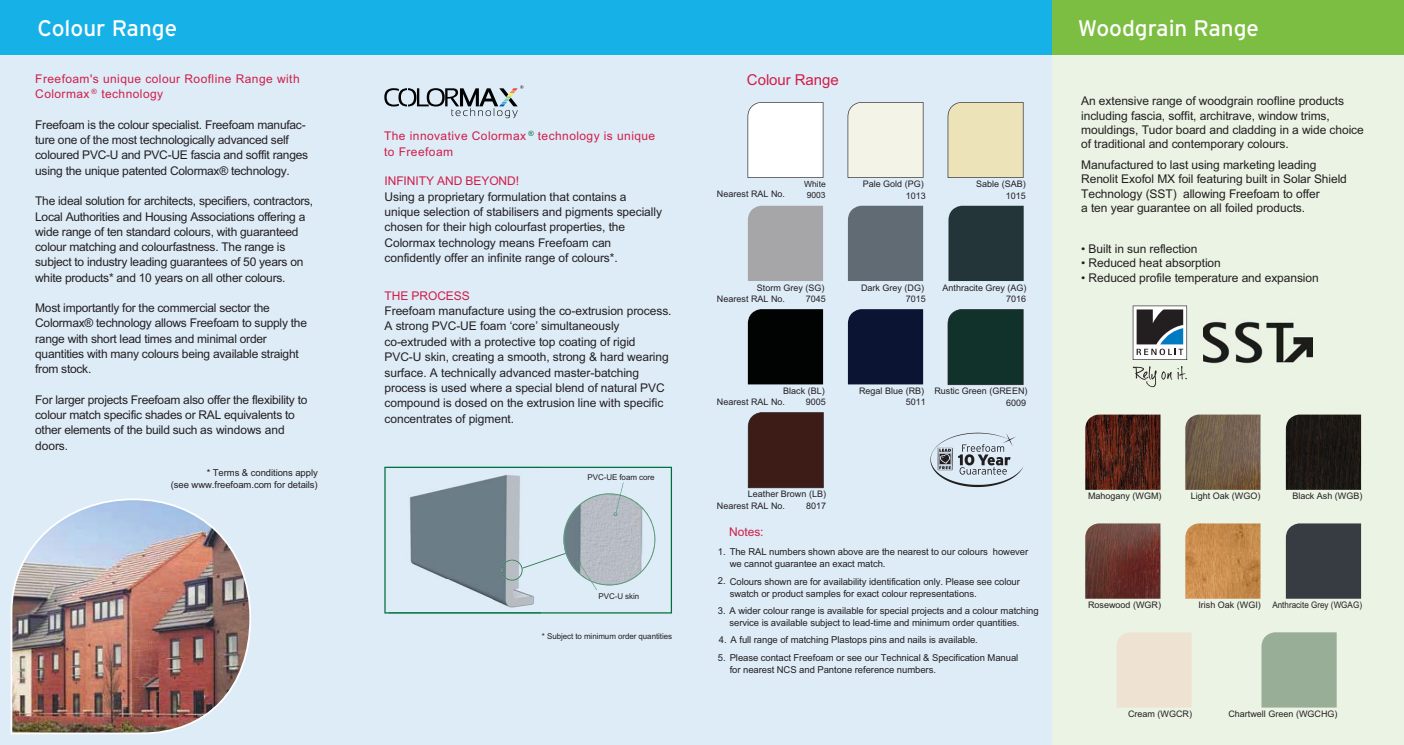
<style>
.page{position:relative;width:1404px;height:745px;background:#fff}
.page>*{position:absolute;margin:0;border:0;box-sizing:border-box;transform-origin:0 0}
.t1{font:22.5px "Interstate";color:#fff}
.t2{font:15px "Arial";letter-spacing:-.005em;color:#d01e47}
.t3{font:12px/15.2px "Arial";letter-spacing:-.005em;color:#231f20}
.t4{font:12px/15.2px "Arial";letter-spacing:.035em;color:#d01e47}
.t5{font:12px "Arial";letter-spacing:-.005em;color:#d01e47}
.t6{font:9.5px/12.1px "Arial";letter-spacing:-.01em;color:#231f20}
.t7{font:9px/11.2px "Arial";color:#231f20;text-align:right}
.t8{font:9px "Arial";color:#231f20;scale:.9 1}
.t9{font:8.5px "Arial";color:#231f20}
.t10{font:8px "Arial";letter-spacing:-.01em;color:#231f20}
.t11{font:7.25px "Arial";color:#00703c}
.t12{font:7.25px "Arial";color:#d01e47}
</style>
<div class="page">
<div style="left:0;top:0;width:1053px;height:744px;background:#deecf8"></div>
<div style="left:1052px;top:0;width:351px;height:744px;background:#ebf3e5"></div>
<div style="left:0;top:0;width:1052px;height:55px;background:#16b1e7"></div>
<div style="left:1052px;top:0;width:351px;height:55px;background:#7cbe42"></div>
<img style="left:11px;top:498px;width:240px;height:235px">
<svg style="left:384px;top:85px;width:139px;height:33px"></svg>
<svg style="left:930px;top:432px;width:93px;height:54px"></svg>
<svg style="left:384px;top:466px;width:288px;height:147px"></svg>
<img style="left:388px;top:468px;width:153px;height:146px">
<img style="left:388px;top:466px;width:153px;height:2px">
<img style="left:388px;top:611px;width:153px;height:2px">
<img style="left:501px;top:559px;width:21px;height:21px">
<img style="left:522px;top:561px;width:19px;height:7px">
<svg style="left:541px;top:482px;width:114px;height:107px"></svg>
<svg style="left:747px;top:102px;width:76px;height:76px;background:#f8f8f8"></svg>
<svg style="left:847px;top:102px;width:76px;height:76px;background:#eeede2"></svg>
<svg style="left:947px;top:102px;width:76px;height:76px;background:#e6deb5"></svg>
<div style="left:747px;top:206px;width:76px;height:75px;background:#a6a6a8"></div>
<div style="left:847px;top:206px;width:76px;height:75px;background:#606b74"></div>
<div style="left:747px;top:412px;width:76px;height:76px;background:#3d1c17"></div>
<div style="left:747px;top:309px;width:76px;height:75px;background:#010202"></div>
<div style="left:847px;top:309px;width:76px;height:75px;background:#0c1434"></div>
<div style="left:947px;top:309px;width:76px;height:76px;background:#10322b"></div>
<div style="left:948px;top:206px;width:75px;height:75px;background:#243539"></div>
<svg style="left:1132px;top:305px;width:54px;height:55px;background:#80888e"></svg>
<svg style="left:1132px;top:366px;width:54px;height:21px"></svg>
<img style="left:1203px;top:321px;width:108px;height:43px">
<img style="left:1085px;top:414px;width:75px;height:75px">
<img style="left:1185px;top:414px;width:75px;height:75px">
<img style="left:1285px;top:414px;width:75px;height:75px">
<img style="left:1085px;top:523px;width:75px;height:75px">
<img style="left:1185px;top:523px;width:75px;height:75px">
<div style="left:1285px;top:523px;width:75px;height:75px;background:#363c41"></div>
<div style="left:1261px;top:632px;width:75px;height:75px;background:#99ae97"></div>
<h1 class="t1" style="left:37px;top:20px;width:141px">Colour Range</h1>
<h1 class="t1" style="left:1077px;top:20px;width:183px">Woodgrain Range</h1>
<p class="t4" style="left:35px;top:72px;width:266px">Freefoam's unique colour Roofline Range with<br>Colormax technology</p>
<p class="t12" style="left:91px;top:89px;width:7px">®</p>
<p class="t3" style="left:35px;top:118px;width:274px">Freefoam is the colour specialist. Freefoam manufac&shy;ture one of the most technologically advanced self coloured PVC-U and PVC-UE fascia and soffit ranges using the unique patented Colormax® technology.</p>
<p class="t3" style="left:35px;top:194px;width:279px">The ideal solution for architects, specifiers, contractors, Local Authorities and Housing Associations offering a wide range of ten standard colours, with guaranteed colour matching and colourfastness. The range is subject to industry leading guarantees of 50 years on white products* and 10 years on all other colours.</p>
<p class="t3" style="left:35px;top:301px;width:273px">Most importantly for the commercial sector the Colormax® technology allows Freefoam to supply the range with short lead times and minimal order quantities with many colours being available straight from stock.</p>
<p class="t3" style="left:35px;top:392px;width:274px">For larger projects Freefoam also offer the flexibility to colour match specific shades or RAL equivalents to other elements of the build such as windows and doors.</p>
<p class="t6" style="left:171px;top:467px;width:148px;text-align:right">* Terms &amp; conditions apply<br>(see www.freefoam.com for details)</p>
<p class="t11" style="left:528px;top:131px;width:7px">®</p>
<p class="t4" style="left:384px;top:130px;width:273px">The innovative Colormax technology is unique to Freefoam</p>
<p class="t5" style="left:384px;top:177px;width:136px">INFINITY AND BEYOND!</p>
<p class="t3" style="left:384px;top:190px;width:279px">Using a proprietary formulation that contains a unique selection of stabilisers and pigments specially chosen for their high colourfast properties, the Colormax technology means Freefoam can confidently offer an infinite range of colours*.</p>
<p class="t5" style="left:384px;top:291px;width:87px">THE PROCESS</p>
<p class="t3" style="left:384px;top:304px;width:288px">Freefoam manufacture using the co-extrusion process.<br>A strong PVC-UE foam ‘core’ simultaneously co-extruded with a protective top coating of rigid PVC-U skin, creating a smooth, strong &amp; hard wearing surface. A technically advanced master-batching process is used where a special blend of natural PVC compound is dosed on the extrusion line with specific concentrates of pigment.</p>
<p class="t10" style="left:587px;top:473px;width:68px">PVC-UE foam core</p>
<p class="t10" style="left:598px;top:592px;width:42px">PVC-U skin</p>
<p class="t10" style="left:542px;top:632px;width:132px">* Subject to minimum order quantities</p>
<p class="t2" style="left:747px;top:74px;width:93px">Colour Range</p>
<p class="t7" style="left:717px;top:189px;width:70px">Nearest RAL No.</p>
<p class="t9" style="left:806px;top:191px;width:20px">9003</p>
<p class="t7" style="left:862px;top:179px;width:65px">Pale Gold (PG)<br>1013</p>
<p class="t7" style="left:976px;top:179px;width:51px">Sable (SAB)<br>1015</p>
<p class="t9" style="left:804px;top:181px;width:23px">White</p>
<p class="t7" style="left:756px;top:282px;width:70px">Storm Grey (SG)<br>7045</p>
<p class="t7" style="left:861px;top:282px;width:66px">Dark Grey (DG)<br>7015</p>
<p class="t7" style="left:717px;top:294px;width:70px">Nearest RAL No.</p>
<p class="t7" style="left:942px;top:282px;width:86px">Anthracite Grey (AG)<br>7016</p>
<p class="t7" style="left:783px;top:386px;width:44px">Black (BL)<br>9005</p>
<p class="t7" style="left:859px;top:386px;width:68px">Regal Blue (RB)<br>5011</p>
<p class="t7" style="left:934px;top:386px;width:95px">Rustic Green (GREEN)<br>6009</p>
<p class="t7" style="left:717px;top:397px;width:70px">Nearest RAL No.</p>
<p class="t7" style="left:747px;top:489px;width:80px">Leather Brown (LB)<br>8017</p>
<p class="t7" style="left:717px;top:500px;width:70px">Nearest RAL No.</p>
<p class="t4" style="left:729px;top:525px;width:36px">Notes:</p>
<p class="t6" style="left:729px;top:546px;width:300px;text-indent:-12px">1. The RAL numbers shown above are the nearest to our colours however we cannot guarantee an exact match.</p>
<p class="t6" style="left:729px;top:575px;width:292px;text-indent:-12px">2. Colours shown are for availability identification only. Please see colour swatch or product samples for exact colour representations.</p>
<p class="t6" style="left:729px;top:605px;width:310px;text-indent:-12px">3. A wider colour range is available for special projects and a colour matching service is available subject to lead-time and minimum order quantities.</p>
<p class="t6" style="left:718px;top:634px;width:260px">4. A full range of matching Plastops pins and nails is available.</p>
<p class="t6" style="left:729px;top:652px;width:290px;text-indent:-12px">5. Please contact Freefoam or see our Technical &amp; Specification Manual for nearest NCS and Pantone reference numbers.</p>
<p class="t3" style="left:1081px;top:95px;width:284px;line-height:14.4px">An extensive range of woodgrain roofline products including fascia, soffit, architrave, window trims, mouldings, Tudor board and cladding in a wide choice of traditional and contemporary colours.</p>
<p class="t3" style="left:1081px;top:159px;width:267px;line-height:14.4px">Manufactured to last using marketing leading Renolit Exofol MX foil featuring built in Solar Shield Technology (SST) allowing Freefoam to offer<br>a ten year guarantee on all foiled products.</p>
<p class="t3" style="left:1081px;top:242px;width:118px">• Built in sun reflection</p>
<p class="t3" style="left:1081px;top:256px;width:141px">• Reduced heat absorption</p>
<p class="t3" style="left:1081px;top:271px;width:239px">• Reduced profile temperature and expansion</p>
<p class="t7" style="left:1087px;top:491px;width:75px">Mahogany (WGM)</p>
<p class="t7" style="left:1190px;top:491px;width:71px">Light Oak (WGO)</p>
<p class="t7" style="left:1292px;top:491px;width:72px">Black Ash (WGB)</p>
<p class="t7" style="left:1087px;top:600px;width:74px">Rosewood (WGR)</p>
<p class="t7" style="left:1198px;top:600px;width:64px">Irish Oak (WGI)</p>
<p class="t8" style="left:1272px;top:601px;width:101px">Anthracite Grey (WGAG)</p>
<p class="t7" style="left:1127px;top:708px;width:65px">Cream (WGCR)</p>
<p class="t7" style="left:1228px;top:708px;width:111px">Chartwell Green (WGCHG)</p>
</div>
